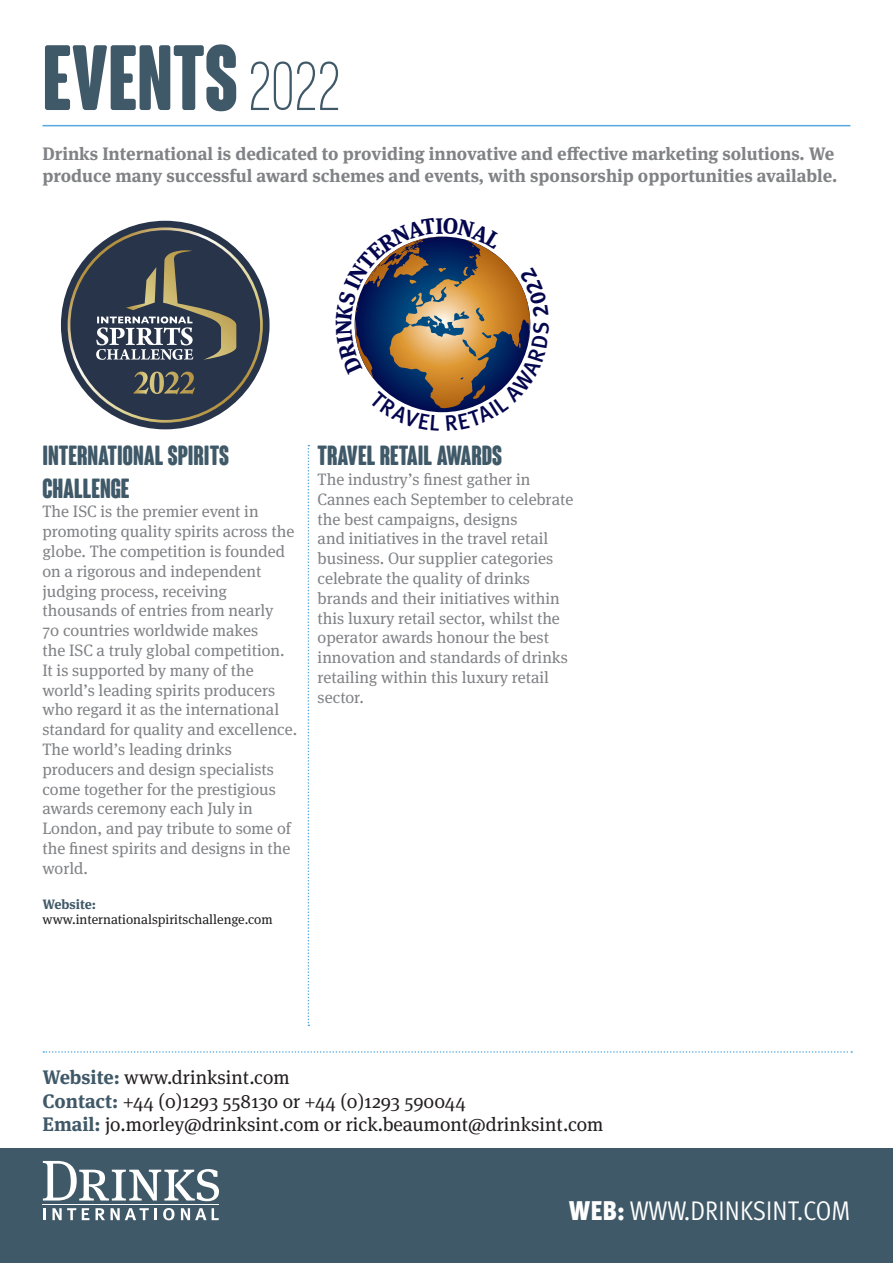
<style>
.page{position:relative;width:893px;height:1263px;background:#fff}
.page>*{position:absolute;margin:0;border:0;box-sizing:border-box;transform-origin:0 0}
.t1{font:700 condensed 90px "Coluna Rounded";color:#405968}
.t2{font:500 72px "Ostrich Sans";color:#405968}
.t3{font:700 condensed 27px/32.4px "Coluna Rounded";color:#405968}
.t4{font:27px "Meta OT Cond Norm";letter-spacing:.01em;color:#fff}
.t5{font:19.5px "Meta Serif OT";color:#231f20}
.t6{font:700 18px/21.6px "Meta Serif OT";color:#808285}
.t7{font:16.5px/19.8px "Meta Serif OT";color:#808285}
.t8{font:13.5px/15px "Meta Serif OT";color:#231f20}
.s1{font-weight:700;color:#405968}
.s2{font-family:"Meta OT";font-weight:900;font-stretch:condensed}
</style>
<div class="page">
<div style="left:0;top:1148px;width:893px;height:115px;background:#405968"></div>
<svg style="left:43px;top:1161px;width:176px;height:40px"></svg>
<hr style="left:43px;top:1204px;width:176px;height:1px;background:#fff">
<svg style="left:43px;top:1208px;width:2px;height:12px"></svg>
<svg style="left:52px;top:1208px;width:37px;height:12px"></svg>
<svg style="left:96px;top:1208px;width:9px;height:12px"></svg>
<svg style="left:111px;top:1208px;width:46px;height:12px"></svg>
<svg style="left:163px;top:1208px;width:11px;height:12px"></svg>
<svg style="left:181px;top:1208px;width:38px;height:12px"></svg>
<hr style="left:43px;top:125px;width:807px;height:1px;background:#55a9de">
<svg style="left:308px;top:445px;width:1px;height:581px"></svg>
<svg style="left:43px;top:1051px;width:809px;height:2px"></svg>
<div style="left:61px;top:221px;width:209px;height:208px;background:#273449;border-radius:50%"></div>
<svg style="left:68px;top:227px;width:195px;height:196px"></svg>
<svg style="left:354px;top:236px;width:177px;height:177px"></svg>
<p class="t1" style="left:43px;top:29px;width:197px">EVENTS</p>
<p class="t2" style="left:250px;top:52px;width:94px">2022</p>
<p class="t6" style="left:43px;top:143px;width:796px">Drinks International is dedicated to providing innovative and effective marketing solutions. We produce many successful award schemes and events, with sponsorship opportunities available.</p>
<p class="t3" style="left:43px;top:442px;width:188px">INTERNATIONAL SPIRITS<br>CHALLENGE</p>
<p class="t7" style="left:43px;top:502px;width:256px">The ISC is the premier event in promoting quality spirits across the globe. The competition is founded on a rigorous and independent judging process, receiving thousands of entries from nearly<br>70 countries worldwide makes<br>the ISC a truly global competition.<br>It is supported by many of the world’s leading spirits producers who regard it as the international standard for quality and excellence.<br>The world’s leading drinks producers and design specialists come together for the prestigious awards ceremony each July in<br>London, and pay tribute to some of the finest spirits and designs in the world.</p>
<p class="t8" style="left:43px;top:897px;width:232px"><span class="s1">Website: </span>www.internationalspiritschallenge.com</p>
<p class="t3" style="left:318px;top:442px;width:186px">TRAVEL RETAIL AWARDS</p>
<p class="t7" style="left:318px;top:470px;width:257px">The industry’s finest gather in<br>Cannes each September to celebrate the best campaigns, designs<br>and initiatives in the travel retail business. Our supplier categories celebrate the quality of drinks brands and their initiatives within this luxury retail sector, whilst the operator awards honour the best innovation and standards of drinks retailing within this luxury retail sector.</p>
<p class="t5" style="left:43px;top:1065px;width:249px"><span class="s1">Website:</span> www.drinksint.com</p>
<p class="t5" style="left:43px;top:1089px;width:425px"><span class="s1">Contact:</span> +44 (0)1293 558130 or +44 (0)1293 590044</p>
<p class="t5" style="left:43px;top:1113px;width:562px"><span class="s1">Email:</span> jo.morley@drinksint.com or rick.beaumont@drinksint.com</p>
<h3 class="t4" style="left:569px;top:1194px;width:283px"><span class="s2">WEB:</span> WWW.DRINKSINT.COM</h3>
</div>
